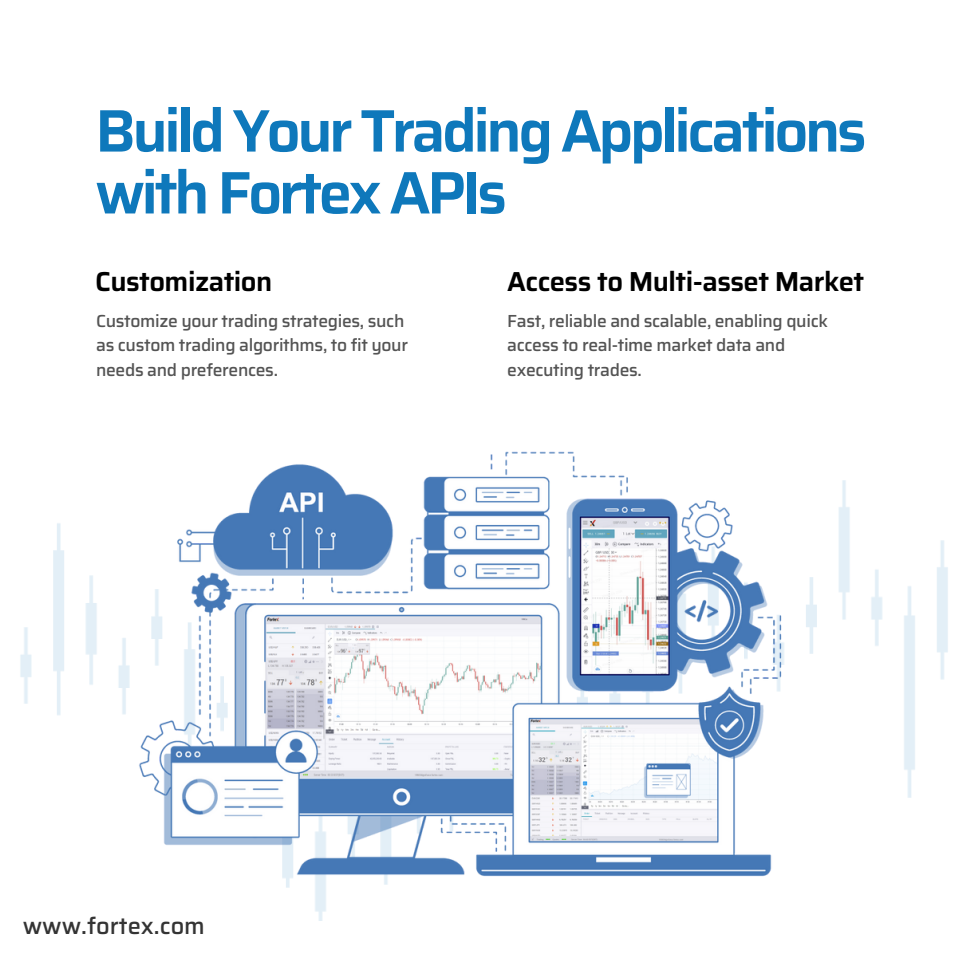
<style>
.page{position:relative;width:961px;height:961px;background:#fff}
.page>*{position:absolute;margin:0;border:0;box-sizing:border-box;transform-origin:0 0}
.t1{font:600 60px/61.9px "Saira";letter-spacing:-.06em;color:#0e78bb}
.t2{font:600 27.5px "Saira";letter-spacing:-.02em;color:#000}
.t3{font:500 23.62px "Saira";color:#343434}
.t4{font:500 17.5px/24.4px "Saira";letter-spacing:-.02em;color:#545454}
</style>
<div class="page">
<img style="left:20px;top:507px;width:928px;height:413px">
<img style="left:122px;top:451px;width:725px;height:438px">
<p class="t1" style="left:95px;top:100px;width:773px">Build Your Trading Applications with Fortex APIs</p>
<p class="t2" style="left:95px;top:260px;width:179px">Customization</p>
<p class="t4" style="left:96px;top:309px;width:313px">Customize your trading strategies, such as custom trading algorithms, to fit your needs and preferences.</p>
<p class="t2" style="left:507px;top:260px;width:359px">Access to Multi-asset Market</p>
<p class="t4" style="left:507px;top:309px;width:322px">Fast, reliable and scalable, enabling quick access to real-time market data and executing trades.</p>
<p class="t3" style="left:23px;top:907px;width:184px">www.fortex.com</p>
</div>
